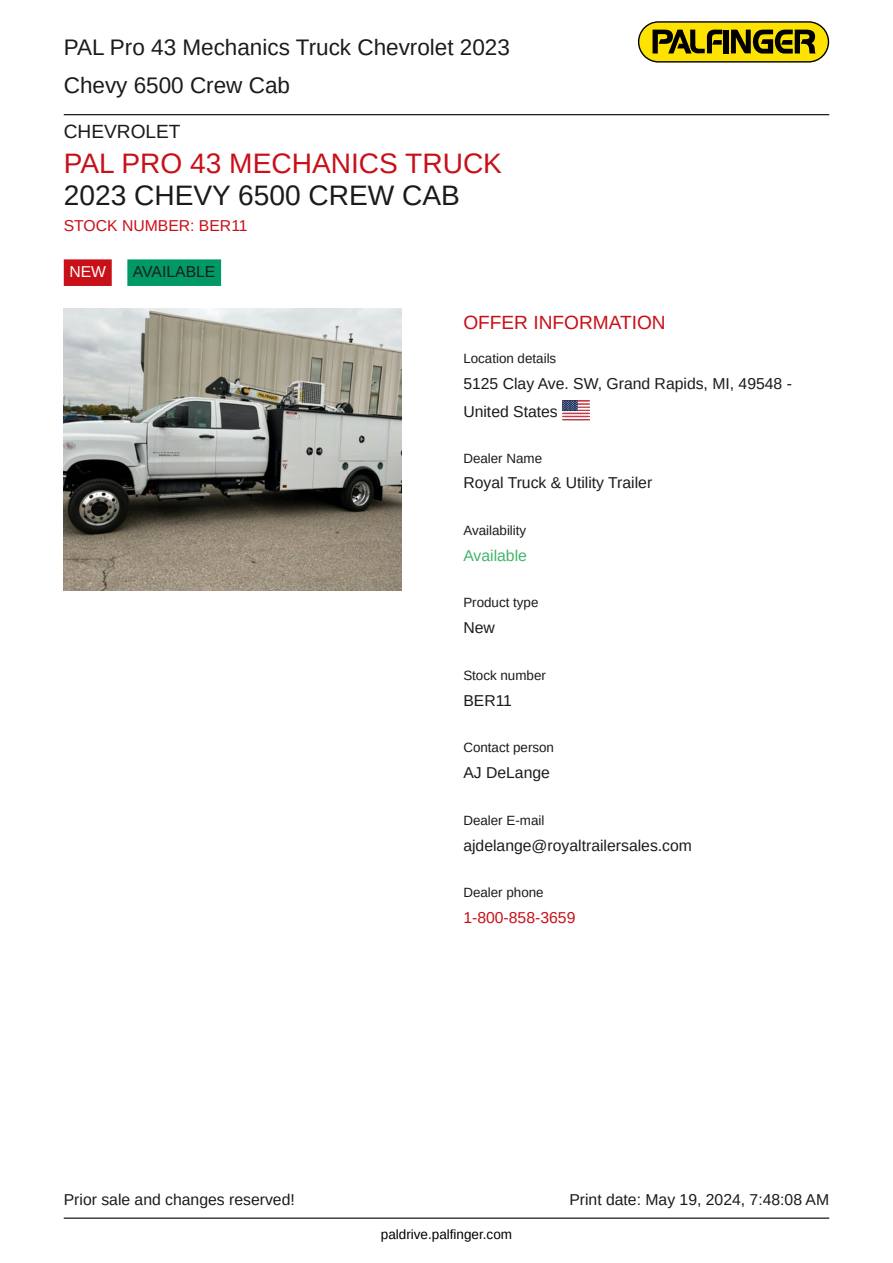
<style>
.page{position:relative;width:893px;height:1263px;background:#fff}
.page>*{position:absolute;margin:0;border:0;box-sizing:border-box;transform-origin:0 0}
.t1{font:28.2px "Arimo";color:#c91019}
.t2{font:28.2px "Arimo";color:#1b1b1b}
.t3{font:22.5px/38.5px "Arimo";color:#1b1b1b}
.t4{font:19.2px "Arimo";color:#c91019}
.t5{font:19.2px "Arimo";color:#1b1b1b}
.t6{font:15.75px/28.3px "Arimo";color:#1b1b1b}
.t7{font:15.75px "Arimo";color:#c91019}
.t8{font:15.75px "Arimo";color:#43b36c}
.t9{font:15.75px "Arimo";color:#fff}
.t10{font:13.5px "Arimo";color:#000}
.t11{font:13.35px "Arimo";color:#1b1b1b}
</style>
<div class="page">
<hr style="left:64px;top:114px;width:765px;height:1px;background:#000">
<hr style="left:64px;top:1217px;width:765px;height:2px;background:#000">
<svg style="left:638px;top:21px;width:191px;height:42px;background:#a4930f"></svg>
<div style="left:64px;top:259px;width:48px;height:27px;background:#c91019"></div>
<div style="left:127px;top:259px;width:94px;height:27px;background:#096"></div>
<img style="left:64px;top:309px;width:337px;height:281px">
<hr style="left:562px;top:400px;width:27px;height:2px;background:#bd3d44">
<svg style="left:562px;top:400px;width:16px;height:1px"></svg>
<svg style="left:562px;top:401px;width:27px;height:19px"></svg>
<h2 class="t3" style="left:64px;top:30px;width:448px">PAL Pro 43 Mechanics Truck Chevrolet 2023<br>Chevy 6500 Crew Cab</h2>
<p class="t5" style="left:64px;top:124px;width:118px">CHEVROLET</p>
<h1 class="t1" style="left:64px;top:152px;width:440px">PAL PRO 43 MECHANICS TRUCK</h1>
<h1 class="t2" style="left:64px;top:185px;width:398px">2023 CHEVY 6500 CREW CAB</h1>
<p class="t7" style="left:64px;top:220px;width:185px">STOCK NUMBER: BER11</p>
<p class="t9" style="left:69px;top:266px;width:38px">NEW</p>
<p class="t6" style="left:133px;top:259px;width:84px">AVAILABLE</p>
<p class="t4" style="left:463px;top:315px;width:204px">OFFER INFORMATION</p>
<p class="t11" style="left:463px;top:353px;width:94px">Location details</p>
<p class="t6" style="left:463px;top:371px;width:330px">5125 Clay Ave. SW, Grand Rapids, MI, 49548 -<br>United States</p>
<p class="t11" style="left:463px;top:453px;width:80px">Dealer Name</p>
<p class="t6" style="left:463px;top:470px;width:190px">Royal Truck &amp; Utility Trailer</p>
<p class="t11" style="left:463px;top:525px;width:64px">Availability</p>
<p class="t8" style="left:463px;top:549px;width:65px">Available</p>
<p class="t11" style="left:463px;top:598px;width:77px">Product type</p>
<p class="t6" style="left:463px;top:615px;width:33px">New</p>
<p class="t11" style="left:463px;top:670px;width:84px">Stock number</p>
<p class="t6" style="left:463px;top:687px;width:50px">BER11</p>
<p class="t11" style="left:463px;top:743px;width:92px">Contact person</p>
<p class="t6" style="left:463px;top:760px;width:88px">AJ DeLange</p>
<p class="t11" style="left:463px;top:815px;width:83px">Dealer E-mail</p>
<p class="t6" style="left:463px;top:832px;width:230px">ajdelange@royaltrailersales.com</p>
<p class="t11" style="left:463px;top:888px;width:82px">Dealer phone</p>
<p class="t7" style="left:463px;top:912px;width:114px">1-800-858-3659</p>
<p class="t6" style="left:64px;top:1187px;width:233px">Prior sale and changes reserved!</p>
<p class="t6" style="left:569px;top:1187px;width:261px">Print date: May 19, 2024, 7:48:08 AM</p>
<p class="t10" style="left:381px;top:1229px;width:133px">paldrive.palfinger.com</p>
</div>
